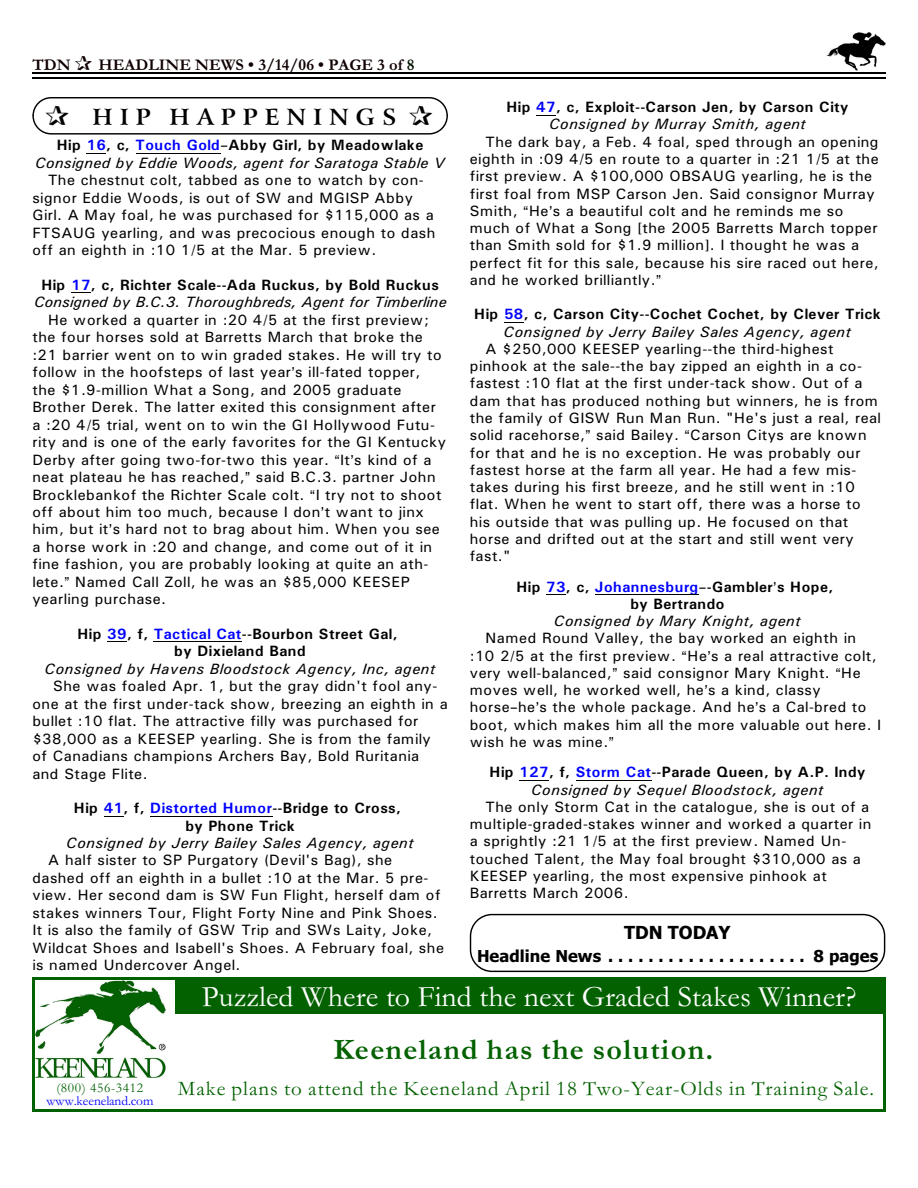
<style>
.page{position:relative;width:918px;height:1188px;background:#fff}
.page>*{position:absolute;margin:0;border:0;box-sizing:border-box;transform-origin:0 0}
.t1{font:30px "Garamond";letter-spacing:.005em;color:#fff}
.t2{font:700 30px "Garamond";letter-spacing:.045em;color:#036100}
.t3{font:700 22.35px "Arrus BT";letter-spacing:.315em;color:#000}
.t4{font:21px "Garamond";letter-spacing:.045em;color:#036100}
.t5{font:700 18px "Tahoma";letter-spacing:-.005em;color:#000}
.t6{font:700 16.5px "Tahoma";letter-spacing:.005em;color:#000}
.t7{font:700 16.5px "Garamond";letter-spacing:.005em;color:#0f0000}
.t8{font:15px/17.4px "Univers";letter-spacing:.03em;color:#000}
.t9{font:italic 15px/17.4px "Univers";letter-spacing:.03em;color:#000;text-align:center}
.t10{font:700 15px/17.2px "Univers";letter-spacing:.03em;color:#000;text-align:center}
.t11{font:13.5px "Garamond";color:#00f}
.t12{font:13.5px "Garamond";letter-spacing:.055em;color:#006100}
.s1{color:#001400}
.s2{font-weight:700;font-style:normal}
.s3{font-weight:700;font-style:normal;color:#00f}
.s4{color:#00f}
.s5{font-weight:400;font-style:italic}
</style>
<div class="page">
<img style="left:826px;top:32px;width:60px;height:38px">
<hr style="left:32px;top:72px;width:853px;height:1px;background:#000">
<hr style="left:32px;top:77px;width:853px;height:2px;background:#000">
<img style="left:35px;top:980px;width:130px;height:97px">
<div style="left:175px;top:980px;width:708px;height:34px;background:#036100"></div>
<hr style="left:32px;top:977px;width:3px;height:135px;background:#006100">
<hr style="left:883px;top:977px;width:2px;height:135px;background:#006100">
<hr style="left:32px;top:977px;width:853px;height:3px;background:#006100">
<hr style="left:32px;top:1110px;width:853px;height:2px;background:#006100">
<div style="left:32px;top:97px;width:416px;height:38px;border:1px solid #000;border-radius:18px"></div>
<svg style="left:86px;top:153px;width:20px;height:1px"></svg>
<hr style="left:136px;top:153px;width:84px;height:1px;background:#000">
<svg style="left:71px;top:292px;width:20px;height:1px"></svg>
<hr style="left:154px;top:642px;width:88px;height:1px;background:#000">
<svg style="left:104px;top:816px;width:19px;height:1px"></svg>
<hr style="left:150px;top:816px;width:122px;height:1px;background:#000">
<svg style="left:536px;top:115px;width:20px;height:1px"></svg>
<svg style="left:504px;top:322px;width:20px;height:1px"></svg>
<svg style="left:546px;top:594px;width:20px;height:1px"></svg>
<hr style="left:595px;top:594px;width:104px;height:1px;background:#000">
<hr style="left:519px;top:780px;width:30px;height:1px;background:#000">
<hr style="left:576px;top:780px;width:75px;height:1px;background:#000">
<div style="left:470px;top:914px;width:415px;height:58px;border:1px solid #000;border-radius:22px"></div>
<p class="t7" style="left:32px;top:59px;width:40px">TDN</p>
<p class="t7" style="left:98px;top:59px;width:318px">HEADLINE NEWS • 3/14/06 • PAGE 3 of <span class="s1">8</span></p>
<h2 class="t3" style="left:92px;top:108px;width:305px">HIP HAPPENINGS</h2>
<p class="t9" style="left:35px;top:138px;width:411px"><span class="s2">Hip</span> <span class="s3">16</span><span class="s2">, c,</span> <span class="s3">Touch Gold</span> <span class="s2">Abby Girl, by Meadowlake<br></span>Consigned by Eddie Woods, agent for Saratoga Stable V</p>
<p class="t8" style="left:32px;top:173px;width:404px;text-indent:16px">The chestnut colt, tabbed as one to watch by con&shy;signor Eddie Woods, is out of SW and MGISP Abby Girl. A May foal, he was purchased for $115,000 as a FTSAUG yearling, and was precocious enough to dash off an eighth in :10 1/5 at the Mar. 5 preview.</p>
<p class="t9" style="left:34px;top:277px;width:414px"><span class="s2">Hip</span> <span class="s3">17</span><span class="s2">, c, Richter Scale--Ada Ruckus, by Bold Ruckus<br></span>Consigned by B.C.3. Thoroughbreds, Agent for Timberline</p>
<p class="t8" style="left:32px;top:312px;width:415px;text-indent:16px">He worked a quarter in :20 4/5 at the first preview; the four horses sold at Barretts March that broke the :21 barrier went on to win graded stakes. He will try to follow in the hoofsteps of last year s ill-fated topper, the $1.9-million What a Song, and 2005 graduate Brother Derek. The latter exited this consignment after a :20 4/5 trial, went on to win the GI Hollywood Futu&shy;rity and is one of the early favorites for the GI Kentucky Derby after going two-for-two this year. It s kind of a neat plateau he has reached, said B.C.3. partner John Brocklebankof the Richter Scale colt. I try not to shoot off about him too much, because I don t want to jinx him, but it s hard not to brag about him. When you see a horse work in :20 and change, and come out of it in fine fashion, you are probably looking at quite an ath&shy;lete. Named Call Zoll, he was an $85,000 KEESEP yearling purchase.</p>
<p class="t10" style="left:78px;top:627px;width:322px">Hip <span class="s4">39</span>, f, <span class="s4">Tactical Cat</span>--Bourbon Street Gal, by Dixieland Band</p>
<p class="t9" style="left:45px;top:661px;width:393px">Consigned by Havens Bloodstock Agency, Inc, agent</p>
<p class="t8" style="left:32px;top:679px;width:417px;text-indent:21px">She was foaled Apr. 1, but the gray didn't fool any&shy;one at the first under-tack show, breezing an eighth in a bullet :10 flat. The attractive filly was purchased for $38,000 as a KEESEP yearling. She is from the family of Canadians champions Archers Bay, Bold Ruritania and Stage Flite.</p>
<p class="t10" style="left:74px;top:801px;width:329px">Hip <span class="s4">41</span>, f, <span class="s4">Distorted Humor</span>--Bridge to Cross, by Phone Trick</p>
<p class="t9" style="left:66px;top:835px;width:349px">Consigned by Jerry Bailey Sales Agency, agent</p>
<p class="t8" style="left:32px;top:853px;width:413px;text-indent:16px">A half sister to SP Purgatory (Devil's Bag), she dashed off an eighth in a bullet :10 at the Mar. 5 pre&shy;view. Her second dam is SW Fun Flight, herself dam of stakes winners Tour, Flight Forty Nine and Pink Shoes.<br>It is also the family of GSW Trip and SWs Laity, Joke, Wildcat Shoes and Isabell's Shoes. A February foal, she is named Undercover Angel.</p>
<p class="t10" style="left:507px;top:100px;width:343px">Hip <span class="s4">47</span>, c, Exploit--Carson Jen, by Carson City<br><span class="s5">Consigned by Murray Smith, agent</span></p>
<p class="t8" style="left:470px;top:134px;width:411px;text-indent:16px">The dark bay, a Feb. 4 foal, sped through an opening eighth in :09 4/5 en route to a quarter in :21 1/5 at the first preview. A $100,000 OBSAUG yearling, he is the first foal from MSP Carson Jen. Said consignor Murray Smith, He s a beautiful colt and he reminds me so much of What a Song [the 2005 Barretts March topper than Smith sold for $1.9 million]. I thought he was a perfect fit for this sale, because his sire raced out here, and he worked brilliantly.</p>
<p class="t10" style="left:474px;top:307px;width:408px">Hip <span class="s4">58</span>, c, Carson City--Cochet Cochet, by Clever Trick<br><span class="s5">Consigned by Jerry Bailey Sales Agency, agent</span></p>
<p class="t8" style="left:470px;top:341px;width:413px;text-indent:16px">A $250,000 KEESEP yearling--the third-highest pinhook at the sale--the bay zipped an eighth in a co&shy;fastest :10 flat at the first under-tack show. Out of a dam that has produced nothing but winners, he is from the family of GISW Run Man Run. "He's just a real, real solid racehorse, said Bailey. Carson Citys are known for that and he is no exception. He was probably our fastest horse at the farm all year. He had a few mis&shy;takes during his first breeze, and he still went in :10 flat. When he went to start off, there was a horse to his outside that was pulling up. He focused on that horse and drifted out at the start and still went very fast."</p>
<p class="t10" style="left:516px;top:579px;width:319px">Hip <span class="s4">73</span>, c, <span class="s4">Johannesburg</span> -Gambler s Hope, by Bertrando</p>
<p class="t9" style="left:554px;top:614px;width:249px">Consigned by Mary Knight, agent</p>
<p class="t8" style="left:470px;top:631px;width:413px;text-indent:16px">Named Round Valley, the bay worked an eighth in :10 2/5 at the first preview. He s a real attractive colt, very well-balanced, said consignor Mary Knight. He moves well, he worked well, he s a kind, classy<br>horse he s the whole package. And he s a Cal-bred to boot, which makes him all the more valuable out here. I wish he was mine.</p>
<p class="t9" style="left:490px;top:765px;width:377px"><span class="s2">Hip</span> <span class="s3">127</span><span class="s2">, f,</span> <span class="s3">Storm Cat</span><span class="s2">--Parade Queen, by A.P. Indy<br></span>Consigned by Sequel Bloodstock, agent</p>
<p class="t8" style="left:470px;top:799px;width:403px;text-indent:16px">The only Storm Cat in the catalogue, she is out of a multiple-graded-stakes winner and worked a quarter in a sprightly :21 1/5 at the first preview. Named Un&shy;touched Talent, the May foal brought $310,000 as a KEESEP yearling, the most expensive pinhook at Barretts March 2006.</p>
<p class="t5" style="left:624px;top:925px;width:108px">TDN TODAY</p>
<p class="t6" style="left:477px;top:949px;width:403px">Headline News .................... 8 pages</p>
<p class="t12" style="left:57px;top:1083px;width:88px">(800) 456-3412</p>
<p class="t11" style="left:46px;top:1097px;width:109px">www.keeneland.com</p>
<h1 class="t1" style="left:202px;top:987px;width:656px">Puzzled Where to Find the next Graded Stakes Winner?</h1>
<h1 class="t2" style="left:333px;top:1039px;width:381px">Keeneland has the solution.</h1>
<h3 class="t4" style="left:178px;top:1081px;width:698px">Make plans to attend the Keeneland April 18 Two-Year-Olds in Training Sale.</h3>
</div>
